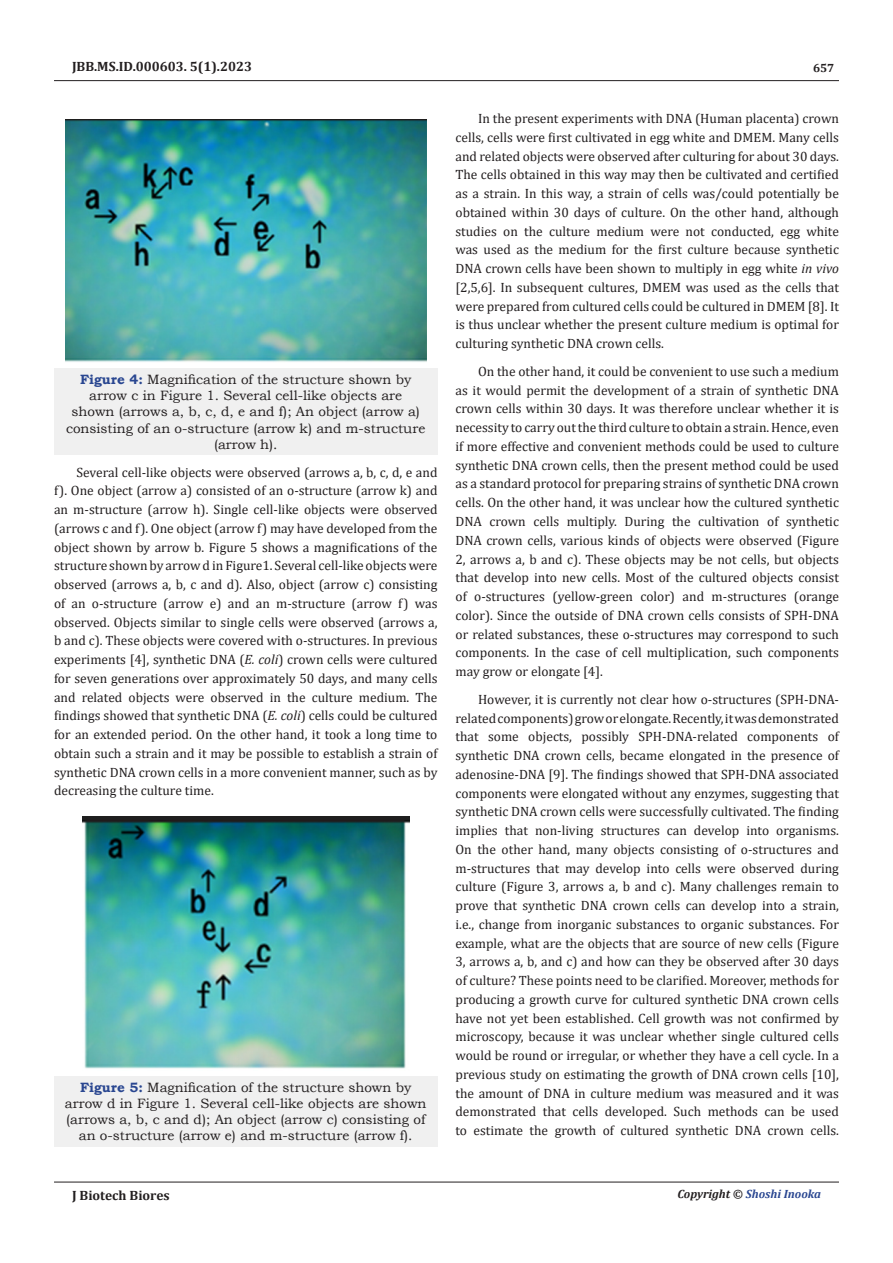
<style>
.page{position:relative;width:893px;height:1263px;background:#fff}
.page>*{position:absolute;margin:0;border:0;box-sizing:border-box;transform-origin:0 0}
.t1{font:13.5px/18.8px "Cambria";color:#231f20;text-align:justify}
.t2{font:13.5px/16.2px "Bookman Old Style";color:#231f20;text-align:center}
.t3{font:700 13.5px "Cambria";color:#231f20}
.t4{font:italic 700 12px "Cambria";color:#2a4791}
.t5{font:700 12px "Cambria";color:#231f20}
.s1{font-weight:700;color:#2a4791}
.s2{font-style:italic}
.s3{color:#231f20}
</style>
<div class="page">
<hr style="left:54px;top:80px;width:785px;height:1px;background:#231f20">
<hr style="left:54px;top:1182px;width:785px;height:1px;background:#231f20">
<div style="left:54px;top:368px;width:383px;height:87px;background:#f0f0f0"></div>
<img style="left:66px;top:119px;width:360px;height:243px">
<div style="left:54px;top:1076px;width:383px;height:70px;background:#f0f0f0"></div>
<img style="left:82px;top:817px;width:328px;height:252px">
<p class="t3" style="left:72px;top:57px;width:181px">JBB.MS.ID.000603. 5(1).2023</p>
<p class="t2" style="left:66px;top:371px;width:361px"><span class="s1">Figure 4:</span> Magnification of the structure shown by arrow c in Figure 1. Several cell-like objects are<br>shown (arrows a, b, c, d, e and f); An object (arrow a) consisting of an o-structure (arrow k) and m-structure (arrow h).</p>
<p class="t1" style="left:54px;top:462px;width:385px;text-indent:22px">Several cell-like objects were observed (arrows a, b, c, d, e and f). One object (arrow a) consisted of an o-structure (arrow k) and an m-structure (arrow h). Single cell-like objects were observed (arrows c and f). One object (arrow f) may have developed from the object shown by arrow b. Figure 5 shows a magnifications of the structure shown by arrow d in Figure1. Several cell-like objects were observed (arrows a, b, c and d). Also, object (arrow c) consisting of an o-structure (arrow e) and an m-structure (arrow f) was observed. Objects similar to single cells were observed (arrows a, b and c). These objects were covered with o-structures. In previous experiments [4], synthetic DNA (<span class="s2">E. coli</span>) crown cells were cultured for seven generations over approximately 50 days, and many cells and related objects were observed in the culture medium. The findings showed that synthetic DNA (<span class="s2">E. coli</span>) cells could be cultured for an extended period. On the other hand, it took a long time to obtain such a strain and it may be possible to establish a strain of synthetic DNA crown cells in a more convenient manner, such as by decreasing the culture time.</p>
<p class="t2" style="left:65px;top:1079px;width:363px"><span class="s1">Figure 5:</span> Magnification of the structure shown by arrow d in Figure 1. Several cell-like objects are shown (arrows a, b, c and d); An object (arrow c) consisting of an o-structure (arrow e) and m-structure (arrow f).</p>
<p class="t5" style="left:813px;top:60px;width:23px">657</p>
<p class="t1" style="left:455px;top:109px;width:385px;text-indent:22px">In the present experiments with DNA (Human placenta) crown cells, cells were first cultivated in egg white and DMEM. Many cells and related objects were observed after culturing for about 30 days.<br>The cells obtained in this way may then be cultivated and certified as a strain. In this way, a strain of cells was/could potentially be obtained within 30 days of culture. On the other hand, although studies on the culture medium were not conducted, egg white was used as the medium for the first culture because synthetic DNA crown cells have been shown to multiply in egg white <span class="s2">in vivo </span>[2,5,6]. In subsequent cultures, DMEM was used as the cells that were prepared from cultured cells could be cultured in DMEM [8]. It is thus unclear whether the present culture medium is optimal for culturing synthetic DNA crown cells.</p>
<p class="t1" style="left:455px;top:362px;width:385px;text-indent:22px">On the other hand, it could be convenient to use such a medium as it would permit the development of a strain of synthetic DNA crown cells within 30 days. It was therefore unclear whether it is necessity to carry out the third culture to obtain a strain. Hence, even if more effective and convenient methods could be used to culture synthetic DNA crown cells, then the present method could be used as a standard protocol for preparing strains of synthetic DNA crown cells. On the other hand, it was unclear how the cultured synthetic DNA crown cells multiply. During the cultivation of synthetic DNA crown cells, various kinds of objects were observed (Figure 2, arrows a, b and c). These objects may be not cells, but objects that develop into new cells. Most of the cultured objects consist of o-structures (yellow-green color) and m-structures (orange color). Since the outside of DNA crown cells consists of SPH-DNA or related substances, these o-structures may correspond to such components. In the case of cell multiplication, such components may grow or elongate [4].</p>
<p class="t1" style="left:455px;top:690px;width:385px;text-indent:22px">However, it is currently not clear how o-structures (SPH-DNA&shy;related components) grow or elongate. Recently, it was demonstrated that some objects, possibly SPH-DNA-related components of synthetic DNA crown cells, became elongated in the presence of adenosine-DNA [9]. The findings showed that SPH-DNA associated components were elongated without any enzymes, suggesting that synthetic DNA crown cells were successfully cultivated. The finding implies that non-living structures can develop into organisms.<br>On the other hand, many objects consisting of o-structures and m-structures that may develop into cells were observed during culture (Figure 3, arrows a, b and c). Many challenges remain to prove that synthetic DNA crown cells can develop into a strain, i.e., change from inorganic substances to organic substances. For example, what are the objects that are source of new cells (Figure 3, arrows a, b, and c) and how can they be observed after 30 days of culture? These points need to be clarified. Moreover, methods for producing a growth curve for cultured synthetic DNA crown cells have not yet been established. Cell growth was not confirmed by microscopy, because it was unclear whether single cultured cells would be round or irregular, or whether they have a cell cycle. In a previous study on estimating the growth of DNA crown cells [10], the amount of DNA in culture medium was measured and it was demonstrated that cells developed. Such methods can be used to estimate the growth of cultured synthetic DNA crown cells.</p>
<p class="t3" style="left:72px;top:1185px;width:99px">J Biotech Biores</p>
<p class="t4" style="left:677px;top:1185px;width:145px"><span class="s3">Copyright ©</span> Shoshi Inooka</p>
</div>
